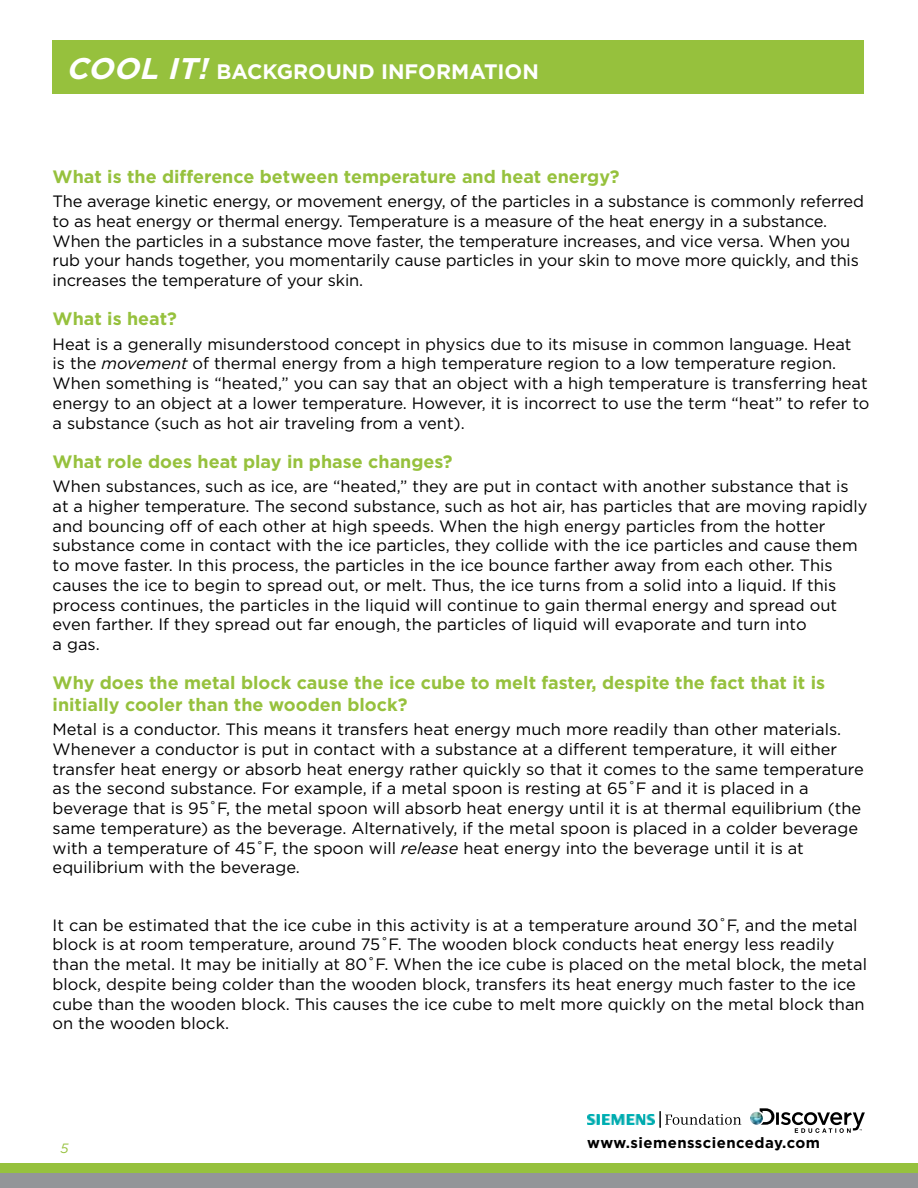
<style>
.page{position:relative;width:918px;height:1188px;background:#fff}
.page>*{position:absolute;margin:0;border:0;box-sizing:border-box;transform-origin:0 0}
.t1{font:italic 700 29.85px "Gotham";color:#fff}
.t2{font:700 20.85px "Gotham";letter-spacing:.04em;color:#fff}
.t3{font:700 18px/21.5px "Gotham";color:#96c13d}
.t4{font:16.5px/19.8px "Gotham";color:#000}
.t5{font:700 15px "Gotham";letter-spacing:.03em;color:#000}
.t6{font:italic 13.5px "Gotham";color:#96c13d}
.s1{font-style:italic;font-size:29.85px}
.s2{font-style:italic}
</style>
<div class="page">
<svg style="left:750px;top:1108px;width:115px;height:25px"></svg>
<img style="left:587px;top:1114px;width:68px;height:11px">
<svg style="left:660px;top:1111px;width:81px;height:17px"></svg>
<div style="left:53px;top:40px;width:811px;height:54px;background:#96c13d"></div>
<div style="left:0;top:1164px;width:918px;height:24px;background:#96c13d"></div>
<div style="left:0;top:1174px;width:918px;height:14px;background:#939598"></div>
<h1 class="t1" style="left:66px;top:51px;width:27px">Coo</h1>
<p class="t2" style="left:139px;top:59px;width:383px"><span class="s1">l It!</span> Background In formation</p>
<p class="t3" style="left:53px;top:165px;width:569px">What is the difference between temperature and heat energy?</p>
<p class="t4" style="left:53px;top:191px;width:813px">The average kinetic energy, or movement energy, of the particles in a substance is commonly referred to as heat energy or thermal energy. Temperature is a measure of the heat energy in a substance.<br>When the particles in a substance move faster, the temperature increases, and vice versa. When you rub your hands together, you momentarily cause particles in your skin to move more quickly, and this increases the temperature of your skin.</p>
<p class="t3" style="left:53px;top:308px;width:126px">What is heat?</p>
<p class="t4" style="left:53px;top:334px;width:818px">Heat is a generally misunderstood concept in physics due to its misuse in common language. Heat<br>is the <span class="s2">movement</span> of thermal energy from a high temperature region to a low temperature region.<br>When something is “heated,” you can say that an object with a high temperature is transferring heat energy to an object at a lower temperature. However, it is incorrect to use the term “heat” to refer to a substance (such as hot air traveling from a vent).</p>
<p class="t3" style="left:53px;top:450px;width:402px">What role does heat play in phase changes?</p>
<p class="t4" style="left:53px;top:476px;width:816px">When substances, such as ice, are “heated,” they are put in contact with another substance that is at a higher temperature. The second substance, such as hot air, has particles that are moving rapidly and bouncing off of each other at high speeds. When the high energy particles from the hotter substance come in contact with the ice particles, they collide with the ice particles and cause them to move faster. In this process, the particles in the ice bounce farther away from each other. This causes the ice to begin to spread out, or melt. Thus, the ice turns from a solid into a liquid. If this process continues, the particles in the liquid will continue to gain thermal energy and spread out even farther. If they spread out far enough, the particles of liquid will evaporate and turn into<br>a gas.</p>
<p class="t3" style="left:53px;top:672px;width:774px">Why does the metal block cause the ice cube to melt faster, despite the fact that it is initially cooler than the wooden block?</p>
<p class="t4" style="left:53px;top:719px;width:813px">Metal is a conductor. This means it transfers heat energy much more readily than other materials.<br>Whenever a conductor is put in contact with a substance at a different temperature, it will either transfer heat energy or absorb heat energy rather quickly so that it comes to the same temperature as the second substance. For example, if a metal spoon is resting at 65˚F and it is placed in a beverage that is 95˚F, the metal spoon will absorb heat energy until it is at thermal equilibrium (the same temperature) as the beverage. Alternatively, if the metal spoon is placed in a colder beverage with a temperature of 45˚F, the spoon will <span class="s2">release</span> heat energy into the beverage until it is at equilibrium with the beverage.</p>
<p class="t4" style="left:53px;top:915px;width:816px">It can be estimated that the ice cube in this activity is at a temperature around 30˚F, and the metal block is at room temperature, around 75˚F. The wooden block conducts heat energy less readily than the metal. It may be initially at 80˚F. When the ice cube is placed on the metal block, the metal block, despite being colder than the wooden block, transfers its heat energy much faster to the ice cube than the wooden block. This causes the ice cube to melt more quickly on the metal block than on the wooden block.</p>
<p class="t6" style="left:60px;top:1140px;width:10px">5</p>
<p class="t5" style="left:587px;top:1134px;width:234px">www.siemensscienceday.com</p>
</div>
